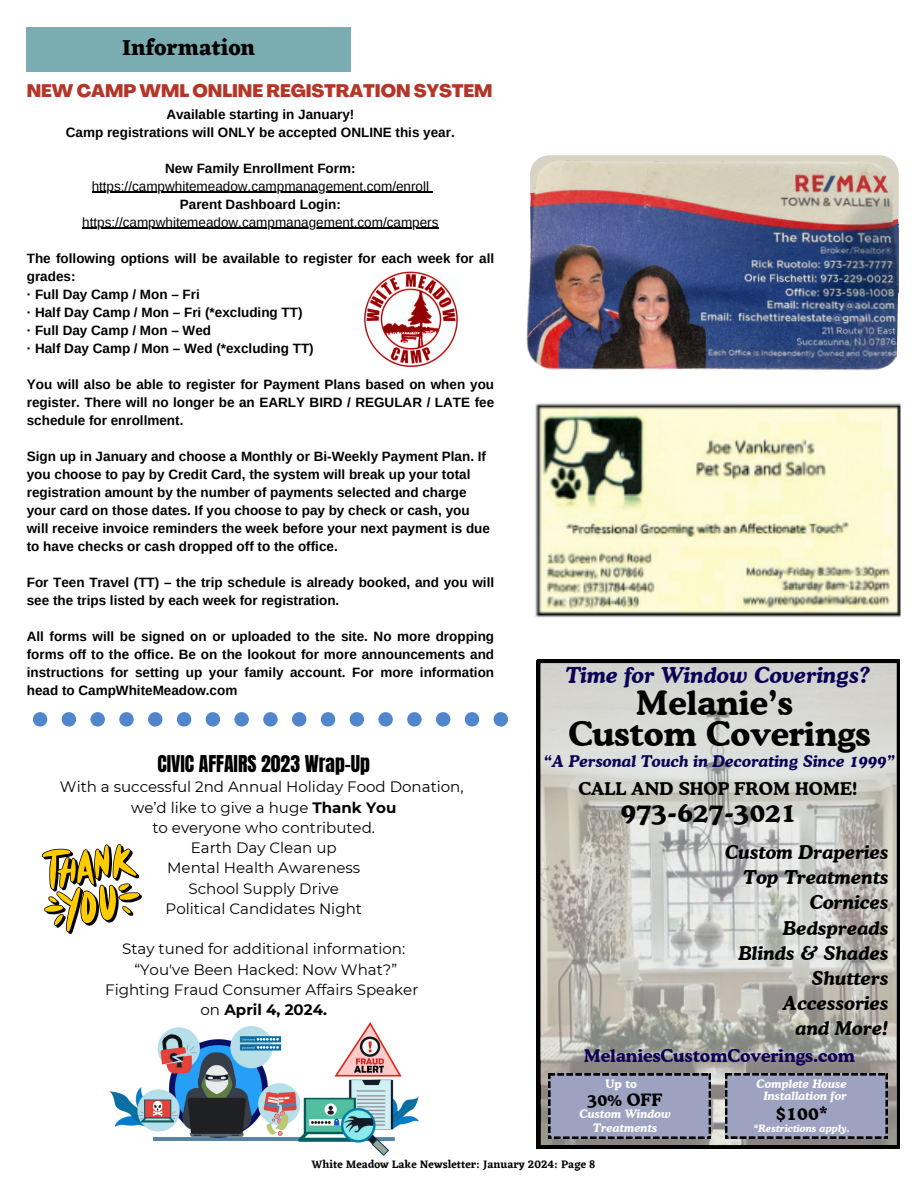
<style>
.page{position:relative;width:918px;height:1188px;background:#fff}
.page>*{position:absolute;margin:0;border:0;box-sizing:border-box;transform-origin:0 0}
.t1{font:700 33.45px "Cooper BT";color:#000}
.t2{font:700 26.25px "Cooper BT";color:#000}
.t3{font:700 22.65px "Eczar";color:#000}
.t4{font:italic 700 21.9px "Cooper BT";color:#0b0054}
.t5{font:19.65px "Anton";color:#000}
.t6{font:italic 700 18.9px "Cooper BT";color:#000}
.t7{font:700 18.3px "Cooper BT";color:#000}
.t8{font:800 17.85px "Agrandir";color:#b53526}
.t9{font:700 17.4px "Cooper BT";color:#0b0054}
.t10{font:700 17.4px "Cooper BT";color:#000}
.t11{font:700 16.95px "Cooper BT";color:#000}
.t12{font:italic 700 16.05px "Cooper BT";color:#0b0054}
.t13{font:15px "Montserrat";color:#000}
.t14{font:700 15px "Montserrat";color:#000}
.t15{font:700 13.5px/18px "Arimo";color:#000}
.t16{font:13.5px/18px "Arimo";color:#000;text-align:center}
.t17{font:italic 700 11.7px "Cooper BT";color:#fff}
.t18{font:700 11.7px "Cooper BT";color:#fff}
.t19{font:600 11.25px "Eczar";color:#000}
.t20{font:italic 700 10.2px "Cooper BT";color:#fff}
.s1{font-weight:700}
.s2{font-weight:400}
</style>
<div class="page">
<div style="left:26px;top:27px;width:325px;height:45px;background:#7aadb1"></div>
<img style="left:364px;top:271px;width:94px;height:97px">
<hr style="left:92px;top:192px;width:337px;height:1px;background:#000">
<hr style="left:82px;top:228px;width:357px;height:1px;background:#000">
<img style="left:526px;top:155px;width:375px;height:258px">
<img style="left:532px;top:402px;width:368px;height:215px">
<svg style="left:42px;top:844px;width:100px;height:90px"></svg>
<svg style="left:33px;top:712px;width:14px;height:15px"></svg>
<svg style="left:62px;top:712px;width:14px;height:15px"></svg>
<svg style="left:90px;top:712px;width:15px;height:15px"></svg>
<svg style="left:119px;top:712px;width:15px;height:15px"></svg>
<svg style="left:148px;top:712px;width:14px;height:15px"></svg>
<svg style="left:177px;top:712px;width:14px;height:15px"></svg>
<svg style="left:206px;top:712px;width:14px;height:15px"></svg>
<svg style="left:234px;top:712px;width:15px;height:15px"></svg>
<svg style="left:263px;top:712px;width:15px;height:15px"></svg>
<svg style="left:292px;top:712px;width:14px;height:15px"></svg>
<svg style="left:321px;top:712px;width:14px;height:15px"></svg>
<svg style="left:350px;top:712px;width:14px;height:15px"></svg>
<svg style="left:378px;top:712px;width:15px;height:15px"></svg>
<svg style="left:407px;top:712px;width:15px;height:15px"></svg>
<svg style="left:436px;top:712px;width:14px;height:15px"></svg>
<svg style="left:465px;top:712px;width:14px;height:15px"></svg>
<svg style="left:494px;top:712px;width:14px;height:15px"></svg>
<svg style="left:537px;top:660px;width:362px;height:488px;background:#0a0a09"></svg>
<svg style="left:541px;top:663px;width:356px;height:482px;background:#c5c4be"></svg>
<svg style="left:548px;top:1074px;width:163px;height:65px;background:#9296b3"></svg>
<svg style="left:725px;top:1073px;width:163px;height:66px;background:#9194b1"></svg>
<img style="left:110px;top:1022px;width:308px;height:134px">
<p class="t3" style="left:122px;top:34px;width:135px">Information</p>
<p class="t8" style="left:27px;top:83px;width:467px">NEW CAMP WML ONLINE REGISTRATION SYSTEM</p>
<p class="t15" style="left:166px;top:105px;width:190px">Available starting in January!</p>
<p class="t15" style="left:66px;top:123px;width:390px">Camp registrations will ONLY be accepted ONLINE this year.</p>
<p class="t16" style="left:92px;top:159px;width:339px"><span class="s1">New Family Enrollment Form: </span>https://campwhitemeadow.campmanagement.com/enroll</p>
<p class="t16" style="left:82px;top:195px;width:358px"><span class="s1">Parent Dashboard Login: </span>https://campwhitemeadow.campmanagement.com/campers</p>
<p class="t15" style="left:27px;top:249px;width:469px">The following options will be available to register for each week for all grades:</p>
<p class="t15" style="left:27px;top:285px;width:175px">· Full Day Camp / Mon – Fri</p>
<p class="t15" style="left:27px;top:303px;width:277px">· Half Day Camp / Mon – Fri (*excluding TT)</p>
<p class="t15" style="left:27px;top:321px;width:186px">· Full Day Camp / Mon – Wed</p>
<p class="t15" style="left:27px;top:339px;width:288px">· Half Day Camp / Mon – Wed (*excluding TT)</p>
<p class="t15" style="left:27px;top:375px;width:469px;text-align:justify">You will also be able to register for Payment Plans based on when you register. There will no longer be an EARLY BIRD / REGULAR / LATE fee schedule for enrollment.</p>
<p class="t15" style="left:27px;top:447px;width:465px">Sign up in January and choose a Monthly or Bi-Weekly Payment Plan. If you choose to pay by Credit Card, the system will break up your total registration amount by the number of payments selected and charge your card on those dates. If you choose to pay by check or cash, you will receive invoice reminders the week before your next payment is due to have checks or cash dropped off to the office.</p>
<p class="t15" style="left:27px;top:573px;width:469px">For Teen Travel (TT) – the trip schedule is already booked, and you will see the trips listed by each week for registration.</p>
<p class="t15" style="left:27px;top:627px;width:469px;text-align:justify">All forms will be signed on or uploaded to the site. No more dropping forms off to the office. Be on the lookout for more announcements and instructions for setting up your family account. For more information head to CampWhiteMeadow.com</p>
<p class="t5" style="left:157px;top:750px;width:214px">CIVIC AFFAIRS 2023 Wrap-Up</p>
<p class="t13" style="left:60px;top:778px;width:405px">With a successful 2nd Annual Holiday Food Donation,</p>
<p class="t13" style="left:131px;top:798px;width:267px">we’d like to give a huge <span class="s1">Thank You</span></p>
<p class="t13" style="left:152px;top:818px;width:224px">to everyone who contributed.</p>
<p class="t13" style="left:191px;top:839px;width:147px">Earth Day Clean up</p>
<p class="t13" style="left:167px;top:859px;width:195px">Mental Health Awareness</p>
<p class="t13" style="left:189px;top:879px;width:152px">School Supply Drive</p>
<p class="t13" style="left:166px;top:899px;width:198px">Political Candidates Night</p>
<p class="t13" style="left:122px;top:940px;width:285px">Stay tuned for additional information:</p>
<p class="t13" style="left:134px;top:960px;width:264px">“You've Been Hacked: Now What?”</p>
<p class="t13" style="left:105px;top:980px;width:315px">Fighting Fraud Consumer Affairs Speaker</p>
<p class="t14" style="left:201px;top:1001px;width:128px"><span class="s2">on</span> April 4, 2024.</p>
<p class="t4" style="left:566px;top:661px;width:307px">Time for Window Coverings?</p>
<p class="t1" style="left:636px;top:682px;width:159px">Melanie’s</p>
<p class="t1" style="left:568px;top:713px;width:304px">Custom Coverings</p>
<p class="t12" style="left:544px;top:751px;width:353px">“A Personal Touch in Decorating Since 1999”</p>
<p class="t10" style="left:579px;top:778px;width:281px">CALL AND SHOP FROM HOME!</p>
<p class="t2" style="left:621px;top:796px;width:177px">973-627-3021</p>
<p class="t6" style="left:725px;top:841px;width:165px">Custom Draperies</p>
<p class="t6" style="left:744px;top:866px;width:147px">Top Treatments</p>
<p class="t6" style="left:810px;top:891px;width:80px">Cornices</p>
<p class="t6" style="left:783px;top:916px;width:107px">Bedspreads</p>
<p class="t6" style="left:739px;top:941px;width:152px">Blinds &amp; Shades</p>
<p class="t6" style="left:812px;top:966px;width:78px">Shutters</p>
<p class="t6" style="left:783px;top:992px;width:108px">Accessories</p>
<p class="t6" style="left:795px;top:1017px;width:95px">and More!</p>
<p class="t9" style="left:584px;top:1045px;width:272px">MelaniesCustomCoverings.com</p>
<p class="t11" style="left:587px;top:1090px;width:77px">30% OFF</p>
<p class="t17" style="left:580px;top:1107px;width:93px">Custom Window</p>
<p class="t17" style="left:593px;top:1120px;width:66px">Treatments</p>
<p class="t17" style="left:757px;top:1076px;width:92px">Complete House</p>
<p class="t17" style="left:764px;top:1089px;width:85px">Installation for</p>
<p class="t7" style="left:775px;top:1102px;width:54px">$100*</p>
<p class="t20" style="left:754px;top:1123px;width:98px">*Restrictions apply.</p>
<p class="t18" style="left:605px;top:1076px;width:33px">Up to</p>
<p class="t19" style="left:311px;top:1157px;width:285px">White Meadow Lake Newsletter: January 2024: Page 8</p>
</div>
